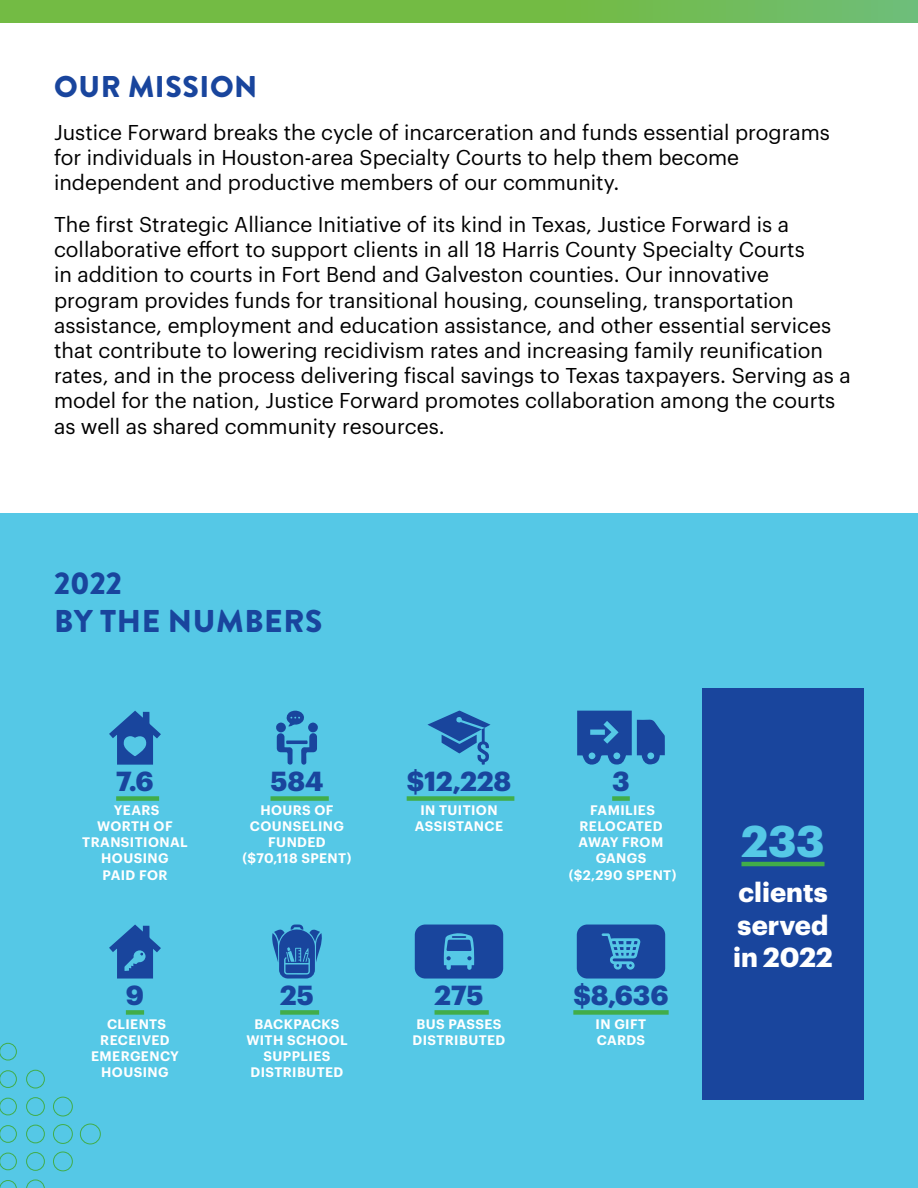
<style>
.page{position:relative;width:918px;height:1188px;background:#fff}
.page>*{position:absolute;margin:0;border:0;box-sizing:border-box;transform-origin:0 0}
.t1{font:700 43.5px "Graphik";color:#55c8e6}
.t2{font:900 31.5px/37.8px "Brandon Grotesque";letter-spacing:.02em;color:#19459d}
.t3{font:900 30px "Brandon Grotesque";letter-spacing:.02em;color:#19459d}
.t4{font:700 27px "Graphik";letter-spacing:-.005em;color:#19459d}
.t5{font:700 27px/32.4px "Graphik";color:#fff}
.t6{font:21px/25.2px "Graphik";color:#000}
.t7{font:600 13.5px/16.2px "Graphik";letter-spacing:.03em;color:#fff;text-align:center}
</style>
<div class="page">
<div style="left:0;top:513px;width:918px;height:675px;background:#55c8e6"></div>
<div style="left:702px;top:688px;width:162px;height:412px;background:#19459d"></div>
<div style="left:116px;top:796px;width:43px;height:5px;background:#41ad49"></div>
<svg style="left:109px;top:711px;width:52px;height:54px"></svg>
<div style="left:271px;top:796px;width:58px;height:5px;background:#41ad49"></div>
<svg style="left:285px;top:710px;width:19px;height:17px"></svg>
<svg style="left:277px;top:733px;width:40px;height:32px"></svg>
<div style="left:276px;top:723px;width:10px;height:9px;background:#19459d;border-radius:50%"></div>
<div style="left:308px;top:723px;width:10px;height:9px;background:#19459d;border-radius:50%"></div>
<div style="left:407px;top:796px;width:107px;height:5px;background:#41ad49"></div>
<svg style="left:427px;top:711px;width:64px;height:54px"></svg>
<div style="left:612px;top:796px;width:18px;height:5px;background:#41ad49"></div>
<svg style="left:577px;top:711px;width:88px;height:54px"></svg>
<hr style="left:741px;top:862px;width:84px;height:4px;background:#41ad49">
<div style="left:126px;top:1010px;width:18px;height:5px;background:#41ad49"></div>
<svg style="left:109px;top:925px;width:52px;height:54px"></svg>
<div style="left:280px;top:1010px;width:39px;height:5px;background:#41ad49"></div>
<svg style="left:272px;top:925px;width:50px;height:54px"></svg>
<div style="left:435px;top:1010px;width:54px;height:5px;background:#41ad49"></div>
<svg style="left:415px;top:925px;width:88px;height:54px;background:#2259a8"></svg>
<div style="left:573px;top:1010px;width:96px;height:5px;background:#41ad49"></div>
<svg style="left:577px;top:925px;width:88px;height:54px;background:#2258a8"></svg>
<svg style="left:0;top:0;width:918px;height:23px;background:#72bb4e"></svg>
<svg style="left:0;top:1042px;width:101px;height:146px"></svg>
<h3 class="t3" style="left:54px;top:65px;width:205px">OUR MISSION</h3>
<p class="t6" style="left:54px;top:118px;width:778px">Justice Forward breaks the cycle of incarceration and funds essential programs for individuals in Houston-area Specialty Courts to help them become independent and productive members of our community.</p>
<p class="t6" style="left:54px;top:210px;width:798px">The first Strategic Alliance Initiative of its kind in Texas, Justice Forward is a collaborative effort to support clients in all 18 Harris County Specialty Courts<br>in addition to courts in Fort Bend and Galveston counties. Our innovative program provides funds for transitional housing, counseling, transportation assistance, employment and education assistance, and other essential services that contribute to lowering recidivism rates and increasing family reunification rates, and in the process delivering fiscal savings to Texas taxpayers. Serving as a model for the nation, Justice Forward promotes collaboration among the courts as well as shared community resources.</p>
<h2 class="t2" style="left:54px;top:565px;width:270px">2022<br>BY THE NUMBERS</h2>
<p class="t4" style="left:116px;top:760px;width:39px">7.6</p>
<p class="t7" style="left:82px;top:801px;width:107px">YEARS<br>WORTH OF<br>TRANSITIONAL<br>HOUSING<br>PAID FOR</p>
<p class="t4" style="left:126px;top:974px;width:20px">9</p>
<p class="t7" style="left:91px;top:1014px;width:89px">CLIENTS<br>RECEIVED<br>EMERGENCY<br>HOUSING</p>
<p class="t4" style="left:271px;top:760px;width:54px">584</p>
<p class="t7" style="left:243px;top:801px;width:110px">HOURS OF<br>COUNSELING<br>FUNDED ($70,118 SPENT)</p>
<p class="t4" style="left:280px;top:974px;width:35px">25</p>
<p class="t7" style="left:246px;top:1014px;width:103px">BACKPACKS<br>WITH SCHOOL<br>SUPPLIES<br>DISTRIBUTED</p>
<p class="t4" style="left:407px;top:760px;width:106px">$12,228</p>
<p class="t7" style="left:415px;top:801px;width:90px">IN TUITION<br>ASSISTANCE</p>
<p class="t4" style="left:435px;top:974px;width:50px">275</p>
<p class="t7" style="left:413px;top:1014px;width:94px;text-align:left">BUS PASSES<br>DISTRIBUTED</p>
<p class="t4" style="left:612px;top:760px;width:19px">3</p>
<p class="t7" style="left:569px;top:801px;width:109px">FAMILIES<br>RELOCATED<br>AWAY FROM<br>GANGS ($2,290 SPENT)</p>
<p class="t4" style="left:573px;top:974px;width:97px">$8,636</p>
<p class="t7" style="left:596px;top:1014px;width:52px;text-align:left">IN GIFT<br>CARDS</p>
<h1 class="t1" style="left:741px;top:807px;width:85px">233</h1>
<p class="t5" style="left:733px;top:874px;width:101px">clients served in 2022</p>
</div>
